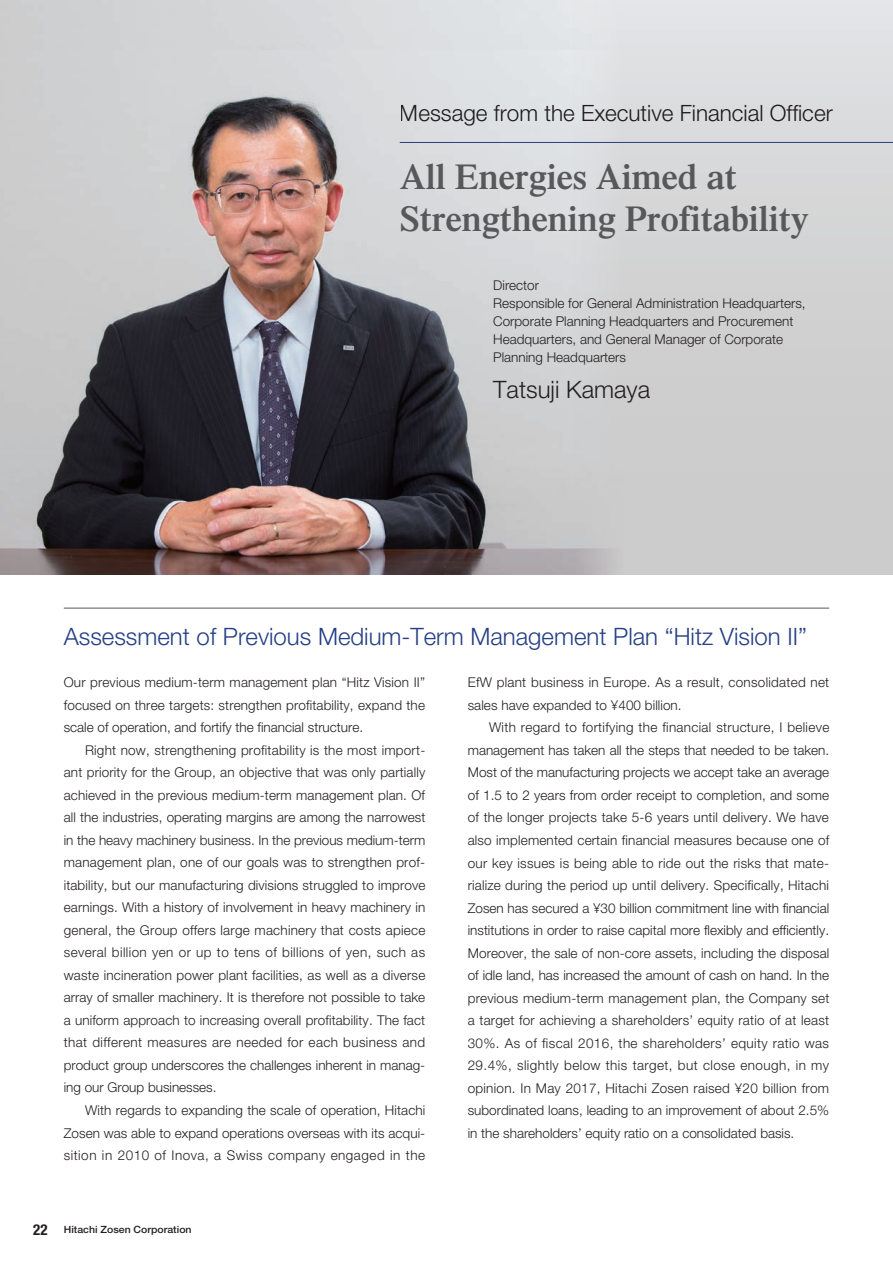
<style>
.page{position:relative;width:893px;height:1263px;background:#fff}
.page>*{position:absolute;margin:0;border:0;box-sizing:border-box;transform-origin:0 0}
.t1{font:600 36px/42px "Times LT Std";color:#57585a}
.t2{font:300 24px "Helvetica Neue LT Std";color:#264085}
.t3{font:300 24px "Helvetica Neue LT Std";color:#231f20}
.t4{font:300 22.5px "Helvetica Neue LT Std";color:#231f20}
.t5{font:300 13.5px/22.5px "Helvetica Neue LT Std";color:#231f20;text-align:justify}
.t6{font:300 13.5px/22.5px "Helvetica Neue LT Std";letter-spacing:.02em;color:#231f20}
.t7{font:500 10.05px "Helvetica Neue LT Std";color:#231f20;scale:1.05 1}
.s1{font-weight:700;font-stretch:condensed;font-size:15px}
</style>
<div class="page">
<img style="left:0;top:50px;width:571px;height:524px">
<div style="left:571px;top:0;width:322px;height:574px;background:linear-gradient(to bottom,#e0e2e4,#c8c7c6)"></div>
<hr style="left:64px;top:608px;width:765px;height:1px;background:#57585a">
<hr style="left:400px;top:142px;width:493px;height:1px;background:#264085">
<h3 class="t4" style="left:400px;top:99px;width:435px">Message from the Executive Financial Officer</h3>
<h1 class="t1" style="left:400px;top:155px;width:411px">All Energies Aimed at<br>Strengthening Profitability</h1>
<p class="t5" style="left:493px;top:276px;width:314px;line-height:18px;text-align:left">Director<br>Responsible for General Administration Headquarters, Corporate Planning Headquarters and Procurement Headquarters, and General Manager of Corporate Planning Headquarters</p>
<h2 class="t3" style="left:493px;top:375px;width:158px">Tatsuji Kamaya</h2>
<h2 class="t2" style="left:64px;top:622px;width:745px">Assessment of Previous Medium-Term Management Plan “Hitz Vision II”</h2>
<p class="t5" style="left:64px;top:671px;width:363px">Our previous medium-term management plan “Hitz Vision II” focused on three targets: strengthen profitability, expand the scale of operation, and fortify the financial structure.</p>
<p class="t5" style="left:64px;top:738px;width:363px;text-indent:21px">Right now, strengthening profitability is the most import&shy;ant priority for the Group, an objective that was only partially achieved in the previous medium-term management plan. Of all the industries, operating margins are among the narrowest in the heavy machinery business. In the previous medium-term management plan, one of our goals was to strengthen prof&shy;itability, but our manufacturing divisions struggled to improve earnings. With a history of involvement in heavy machinery in general, the Group offers large machinery that costs apiece several billion yen or up to tens of billions of yen, such as waste incineration power plant facilities, as well as a diverse array of smaller machinery. It is therefore not possible to take a uniform approach to increasing overall profitability. The fact that different measures are needed for each business and product group underscores the challenges inherent in manag&shy;ing our Group businesses.</p>
<p class="t5" style="left:64px;top:1099px;width:363px;text-indent:21px">With regards to expanding the scale of operation, Hitachi Zosen was able to expand operations overseas with its acqui&shy;sition in 2010 of Inova, a Swiss company engaged in the</p>
<p class="t7" style="left:33px;top:1224px;width:152px"><span class="s1">22</span> Hitachi Zosen Corporation</p>
<p class="t6" style="left:468px;top:671px;width:363px">EfW plant business in Europe. As a result, consolidated net sales have expanded to ¥400 billion.</p>
<p class="t5" style="left:468px;top:716px;width:363px;text-indent:21px">With regard to fortifying the financial structure, I believe management has taken all the steps that needed to be taken.<br>Most of the manufacturing projects we accept take an average of 1.5 to 2 years from order receipt to completion, and some of the longer projects take 5-6 years until delivery. We have also implemented certain financial measures because one of our key issues is being able to ride out the risks that mate&shy;rialize during the period up until delivery. Specifically, Hitachi Zosen has secured a ¥30 billion commitment line with financial institutions in order to raise capital more flexibly and efficiently.<br>Moreover, the sale of non-core assets, including the disposal of idle land, has increased the amount of cash on hand. In the previous medium-term management plan, the Company set a target for achieving a shareholders’ equity ratio of at least 30%. As of fiscal 2016, the shareholders’ equity ratio was 29.4%, slightly below this target, but close enough, in my opinion. In May 2017, Hitachi Zosen raised ¥20 billion from subordinated loans, leading to an improvement of about 2.5% in the shareholders’ equity ratio on a consolidated basis.</p>
</div>
